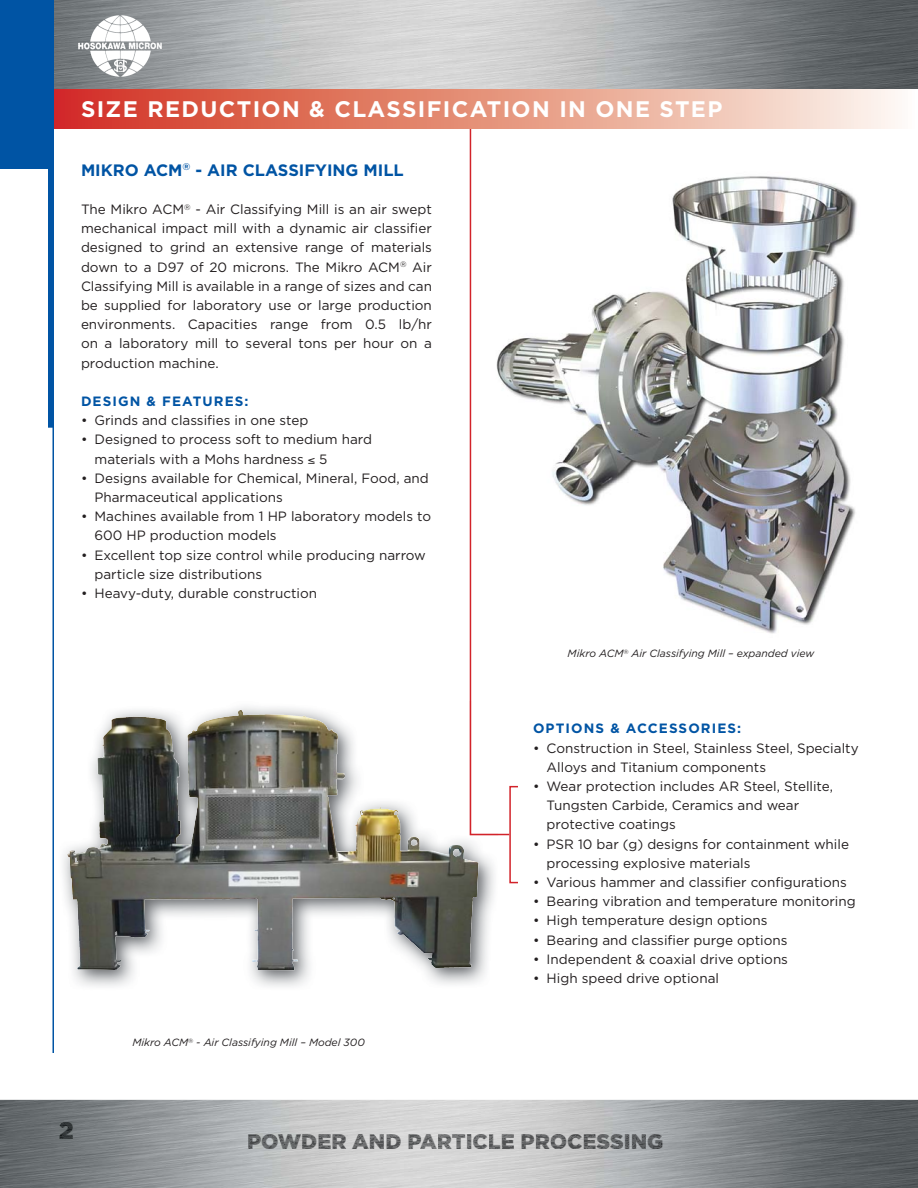
<style>
.page{position:relative;width:918px;height:1188px;background:#fff}
.page>*{position:absolute;margin:0;border:0;box-sizing:border-box;transform-origin:0 0}
.t1{font:900 24px "Gotham";color:#1b1f21}
.t2{font:700 22.5px "Gotham";letter-spacing:.06em;color:#fff}
.t3{font:900 21px "Gotham";color:#565759}
.t4{font:700 16.5px "Gotham";color:#0054a4}
.t5{font:13.5px/19.2px "Gotham";color:#231f20}
.t6{font:700 13.5px "Gotham";letter-spacing:.08em;color:#0054a4}
.t7{font:italic 10.5px "Gotham";letter-spacing:-.005em;color:#231f20}
.s1{color:#434547}
.s2{color:#4b4d4f}
.s3{color:#4b4d4e}
.s4{color:#4f5052}
.s5{color:#4c4d4f}
.s6{color:#505153}
.s7{color:#515253}
.s8{color:#515254}
.s9{color:#565758}
.s10{color:#555657}
.s11{color:#535456}
.s12{color:#535556}
.s13{color:#4c4d4e}
.s14{color:#4b4c4d}
.s15{color:#4b4c4e}
.s16{color:#4a4c4d}
.s17{color:#46484a}
.s18{color:#454849}
</style>
<div class="page">
<svg style="left:470px;top:129px;width:39px;height:706px"></svg>
<div style="left:509px;top:786px;width:10px;height:97px;border:2px solid #d2232a"></div>
<svg style="left:54px;top:88px;width:864px;height:41px;background:#e49382"></svg>
<img style="left:0;top:1100px;width:918px;height:88px">
<img style="left:54px;top:0;width:864px;height:88px">
<div style="left:0;top:0;width:54px;height:168px;background:#0054a4"></div>
<hr style="left:52px;top:0;width:2px;height:1053px;background:#0054a4">
<div style="left:48px;top:0;width:6px;height:428px;background:#0054a4"></div>
<img style="left:60px;top:1122px;width:13px;height:17px">
<img style="left:71px;top:10px;width:95px;height:71px">
<img style="left:248px;top:1134px;width:414px;height:15px">
<img style="left:63px;top:701px;width:435px;height:286px">
<img style="left:470px;top:701px;width:28px;height:134px">
<img style="left:492px;top:160px;width:365px;height:477px">
<h2 class="t2" style="left:81px;top:96px;width:643px">SIZE REDUCTION &amp; CLASSIFICATION IN ONE STEP</h2>
<p class="t4" style="left:81px;top:160px;width:324px">MIKRO ACM<sup>®</sup> - AIR CLASSIFYING MILL</p>
<p class="t5" style="left:81px;top:199px;width:353px;text-align:justify">The Mikro ACM<sup>®</sup> - Air Classifying Mill is an air swept mechanical impact mill with a dynamic air classifier designed to grind an extensive range of materials down to a D97 of 20 microns. The Mikro ACM<sup>®</sup> Air Classifying Mill is available in a range of sizes and can be supplied for laboratory use or large production environments. Capacities range from 0.5 lb/hr on a laboratory mill to several tons per hour on a production machine.</p>
<p class="t6" style="left:81px;top:393px;width:169px">DESIGN &amp; FEATURES:</p>
<p class="t5" style="left:81px;top:411px;width:229px">• Grinds and classifies in one step</p>
<p class="t5" style="left:95px;top:430px;width:279px;text-indent:-14px">• Designed to process soft to medium hard materials with a Mohs hardness 5</p>
<p class="t5" style="left:95px;top:468px;width:336px;text-indent:-14px">• Designs available for Chemical, Mineral, Food, and<br>Pharmaceutical applications</p>
<p class="t5" style="left:95px;top:507px;width:338px;text-indent:-14px">• Machines available from 1 HP laboratory models to<br>600 HP production models</p>
<p class="t5" style="left:95px;top:545px;width:333px;text-indent:-14px">• Excellent top size control while producing narrow particle size distributions</p>
<p class="t5" style="left:81px;top:583px;width:238px">• Heavy-duty, durable construction</p>
<p class="t7" style="left:132px;top:1037px;width:234px">Mikro ACM<sup>®</sup> - Air Classifying Mill – Model 300</p>
<p class="t7" style="left:568px;top:648px;width:248px">Mikro ACM<sup>®</sup> Air Classifying Mill – expanded view</p>
<p class="t6" style="left:533px;top:721px;width:210px">OPTIONS &amp; ACCESSORIES:</p>
<p class="t5" style="left:547px;top:738px;width:314px;text-indent:-14px">• Construction in Steel, Stainless Steel, Specialty<br>Alloys and Titanium components</p>
<p class="t5" style="left:547px;top:776px;width:288px;text-indent:-14px">• Wear protection includes AR Steel, Stellite,<br>Tungsten Carbide, Ceramics and wear protective coatings</p>
<p class="t5" style="left:547px;top:834px;width:304px;text-indent:-14px">• PSR 10 bar (g) designs for containment while processing explosive materials</p>
<p class="t5" style="left:533px;top:872px;width:315px">• Various hammer and classifier configurations</p>
<p class="t5" style="left:533px;top:892px;width:324px">• Bearing vibration and temperature monitoring</p>
<p class="t5" style="left:533px;top:911px;width:236px">• High temperature design options</p>
<p class="t5" style="left:533px;top:930px;width:256px">• Bearing and classifier purge options</p>
<p class="t5" style="left:533px;top:949px;width:256px">• Independent &amp; coaxial drive options</p>
<p class="t5" style="left:533px;top:968px;width:187px">• High speed drive optional</p>
<h1 class="t1" style="left:59px;top:1117px;width:16px">2</h1>
<h3 class="t3" style="left:247px;top:1129px;width:418px"><span class="s1">P</span><span class="s2">O</span><span class="s3">W</span><span class="s4">D</span><span class="s5">E</span><span class="s6">R</span> <span class="s7">A</span><span class="s8">ND</span> <span class="s9">P</span>A<span class="s10">R</span>T<span class="s11">I</span>C<span class="s12">L</span><span class="s7">E</span> <span class="s11">P</span><span class="s6">R</span><span class="s5">O</span><span class="s13">C</span><span class="s14">E</span><span class="s15">S</span><span class="s16">S</span><span class="s17">I</span><span class="s1">N</span><span class="s18">G</span></h3>
</div>
